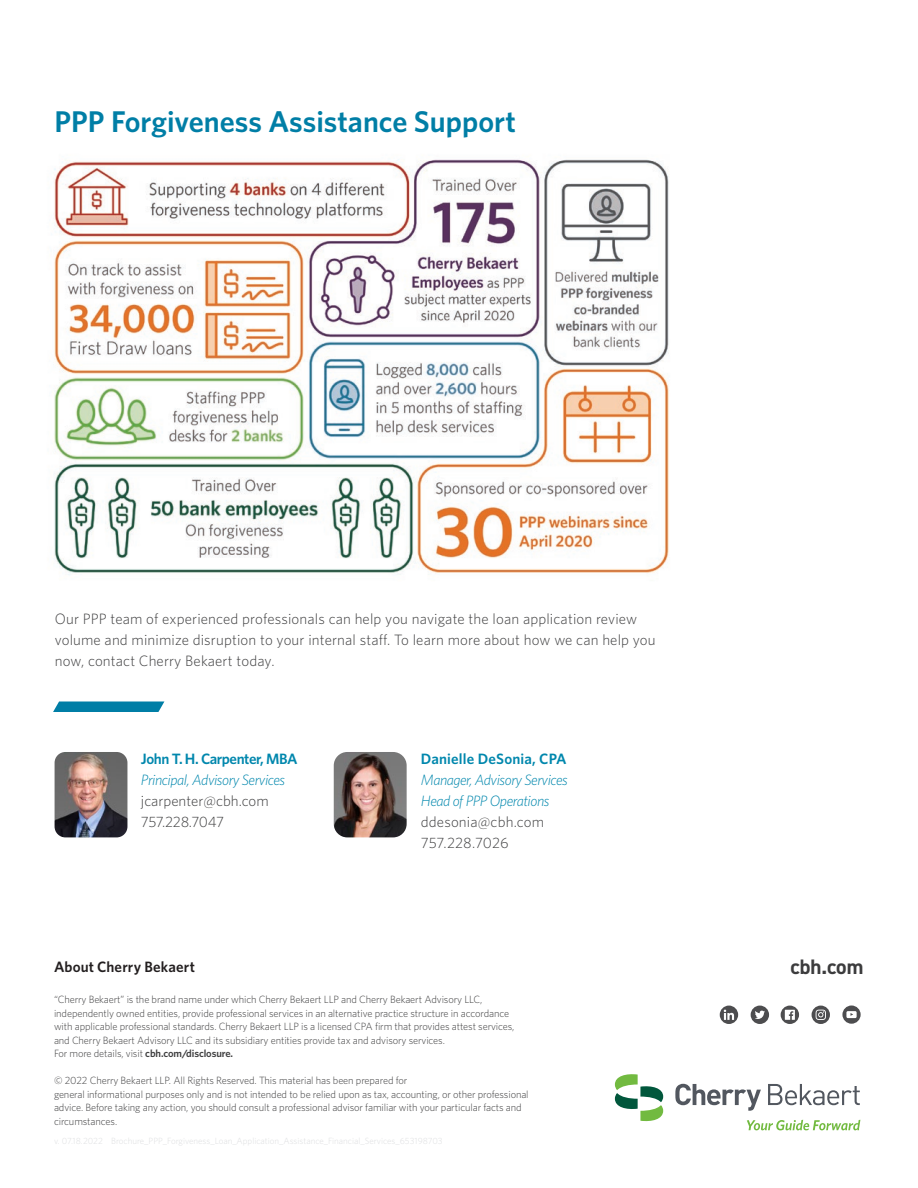
<style>
.page{position:relative;width:918px;height:1188px;background:#fff}
.page>*{position:absolute;margin:0;border:0;box-sizing:border-box;transform-origin:0 0}
.t1{font:600 30px "Whitney";color:#007ea6}
.t2{font:700 21px "DIN2014";color:#3c3c3d}
.t3{font:300 15px/21px "Whitney";letter-spacing:.01em;color:#3e3e3f}
.t4{font:italic 300 15px/21px "Whitney";letter-spacing:-.03em;color:#0087ad}
.t5{font:600 15px "Whitney";letter-spacing:-.015em;color:#0087ad}
.t6{font:600 15px "Whitney";letter-spacing:.01em;color:#0087ad}
.t7{font:600 15px "Whitney";letter-spacing:.01em;color:#231f20}
.t8{font:300 10.5px/13.5px "Whitney";letter-spacing:-.01em;color:#3e3e3f}
.s1{font-weight:600}
</style>
<div class="page">
<svg style="left:720px;top:1006px;width:18px;height:18px"></svg>
<svg style="left:751px;top:1006px;width:18px;height:18px"></svg>
<svg style="left:812px;top:1006px;width:18px;height:18px"></svg>
<svg style="left:842px;top:1006px;width:19px;height:18px"></svg>
<svg style="left:781px;top:1006px;width:18px;height:18px"></svg>
<svg style="left:675px;top:1084px;width:86px;height:27px"></svg>
<svg style="left:768px;top:1084px;width:92px;height:21px"></svg>
<svg style="left:615px;top:1074px;width:48px;height:48px"></svg>
<svg style="left:747px;top:1120px;width:113px;height:10px"></svg>
<img style="left:54px;top:159px;width:615px;height:416px">
<img style="left:55px;top:752px;width:72px;height:85px">
<img style="left:334px;top:752px;width:73px;height:85px">
<svg style="left:53px;top:702px;width:111px;height:10px"></svg>
<h1 class="t1" style="left:55px;top:102px;width:463px">PPP Forgiveness Assistance Support</h1>
<h3 class="t3" style="left:55px;top:608px;width:602px">Our PPP team of experienced professionals can help you navigate the loan application review volume and minimize disruption to your internal staff. To learn more about how we can help you now, contact Cherry Bekaert today.</h3>
<h3 class="t5" style="left:141px;top:749px;width:158px">John T. H. Carpenter, MBA</h3>
<h3 class="t4" style="left:141px;top:769px;width:146px">Principal, Advisory Services</h3>
<h3 class="t3" style="left:141px;top:790px;width:129px">jcarpenter@cbh.com<br>757.228.7047</h3>
<h3 class="t6" style="left:421px;top:749px;width:147px">Danielle DeSonia, CPA</h3>
<h3 class="t4" style="left:421px;top:769px;width:148px">Manager, Advisory Services<br>Head of PPP Operations</h3>
<h3 class="t3" style="left:421px;top:811px;width:125px">ddesonia@cbh.com<br>757.228.7026</h3>
<h3 class="t7" style="left:54px;top:956px;width:142px">About Cherry Bekaert</h3>
<p class="t8" style="left:54px;top:992px;width:462px">“Cherry Bekaert” is the brand name under which Cherry Bekaert LLP and Cherry Bekaert Advisory LLC, independently owned entities, provide professional services in an alternative practice structure in accordance with applicable professional standards. Cherry Bekaert LLP is a licensed CPA firm that provides attest services, and Cherry Bekaert Advisory LLC and its subsidiary entities provide tax and advisory services.<br>For more details, visit <span class="s1">cbh.com/disclosure.</span></p>
<p class="t8" style="left:54px;top:1073px;width:476px">© 2022 Cherry Bekaert LLP. All Rights Reserved. This material has been prepared for<br>general informational purposes only and is not intended to be relied upon as tax, accounting, or other professional advice. Before taking any action, you should consult a professional advisor familiar with your particular facts and circumstances.</p>
<h2 class="t2" style="left:790px;top:953px;width:75px">cbh.com</h2>
</div>
